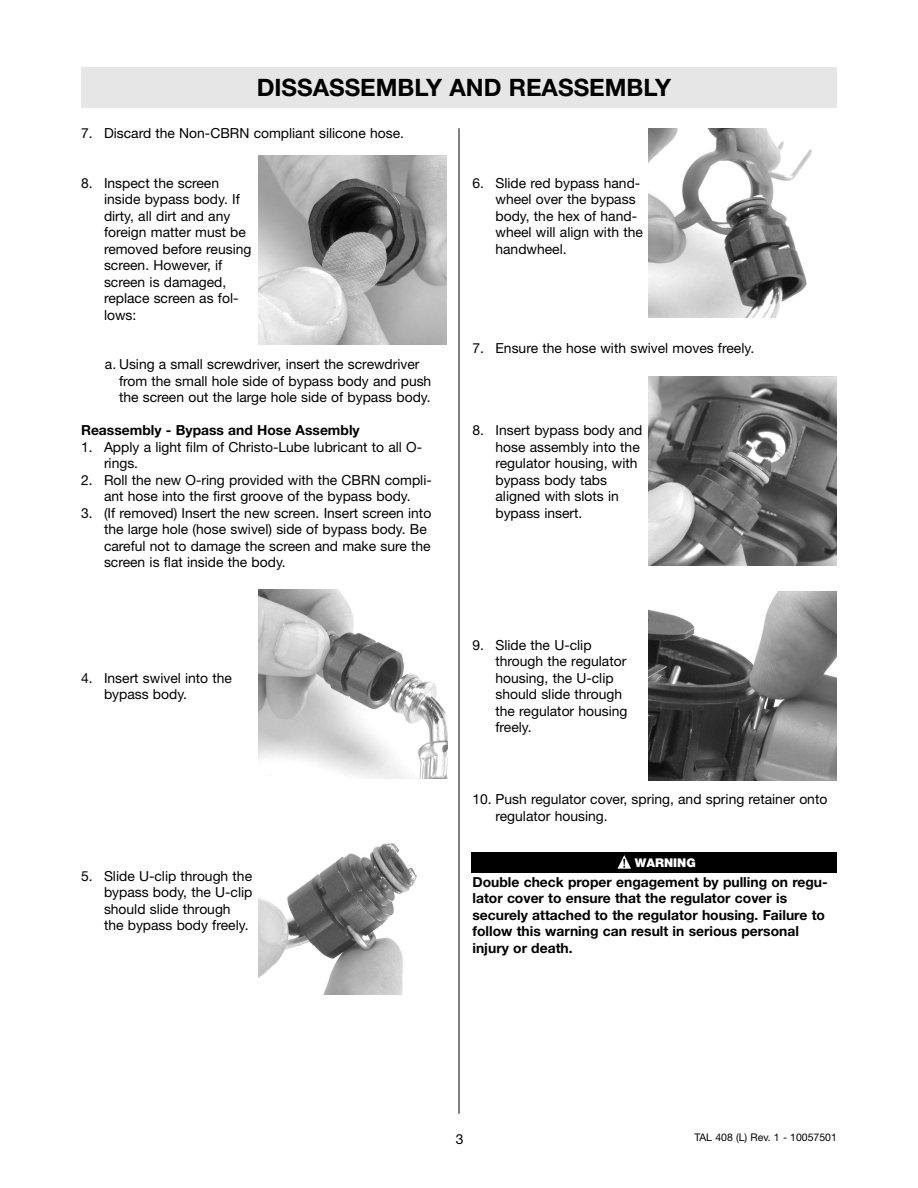
<style>
.page{position:relative;width:918px;height:1188px;background:#fff}
.page>*{position:absolute;margin:0;border:0;box-sizing:border-box;transform-origin:0 0}
.t1{font:700 24px "Helvetica Neue";color:#000}
.t2{font:13.8px/16.5px "Helvetica Neue";color:#000}
.t3{font:700 13.8px/16.5px "Helvetica Neue";color:#000}
.t4{font:900 12px "Helvetica Neue";color:#fff}
.t5{font:10.5px "Helvetica Neue";color:#000}
</style>
<div class="page">
<div style="left:81px;top:68px;width:756px;height:40px;background:#e6e6e6"></div>
<hr style="left:459px;top:128px;width:1px;height:986px;background:#000">
<img style="left:258px;top:155px;width:189px;height:189px">
<img style="left:258px;top:589px;width:189px;height:189px">
<img style="left:258px;top:843px;width:159px;height:151px">
<img style="left:648px;top:128px;width:164px;height:189px">
<img style="left:648px;top:376px;width:189px;height:190px">
<div style="left:472px;top:852px;width:365px;height:20px;background:#000"></div>
<svg style="left:618px;top:855px;width:13px;height:14px"></svg>
<img style="left:648px;top:591px;width:189px;height:189px">
<h1 class="t1" style="left:257px;top:79px;width:416px">DISSASSEMBLY AND REASSEMBLY</h1>
<p class="t2" style="left:81px;top:126px;width:324px">7. Discard the Non-CBRN compliant silicone hose.</p>
<p class="t2" style="left:104px;top:176px;width:149px;text-indent:-23px">8. Inspect the screen inside bypass body. If dirty, all dirt and any foreign matter must be removed before reusing screen. However, if screen is damaged, replace screen as fol&shy;lows:</p>
<p class="t2" style="left:119px;top:357px;width:314px;text-indent:-14px">a. Using a small screwdriver, insert the screwdriver from the small hole side of bypass body and push the screen out the large hole side of bypass body.</p>
<p class="t3" style="left:81px;top:423px;width:280px">Reassembly - Bypass and Hose Assembly</p>
<p class="t2" style="left:104px;top:440px;width:320px;text-indent:-23px">1. Apply a light film of Christo-Lube lubricant to all O&shy;rings.</p>
<p class="t2" style="left:81px;top:473px;width:352px;text-align:center">2. Roll the new O-ring provided with the CBRN compli&shy;ant hose into the first groove of the bypass body.</p>
<p class="t2" style="left:104px;top:506px;width:329px;text-indent:-23px">3. (If removed) Insert the new screen. Insert screen into the large hole (hose swivel) side of bypass body. Be careful not to damage the screen and make sure the screen is flat inside the body.</p>
<p class="t2" style="left:496px;top:176px;width:149px;text-indent:-23px">6. Slide red bypass hand&shy;wheel over the bypass body, the hex of hand&shy;wheel will align with the handwheel.</p>
<p class="t2" style="left:472px;top:341px;width:283px">7. Ensure the hose with swivel moves freely.</p>
<p class="t2" style="left:496px;top:423px;width:148px;text-indent:-23px">8. Insert bypass body and hose assembly into the regulator housing, with bypass body tabs aligned with slots in bypass insert.</p>
<p class="t2" style="left:104px;top:671px;width:130px;text-indent:-23px">4. Insert swivel into the bypass body.</p>
<p class="t2" style="left:104px;top:869px;width:150px;text-indent:-23px">5. Slide U-clip through the bypass body, the U-clip should slide through the bypass body freely.</p>
<p class="t2" style="left:496px;top:638px;width:134px;text-indent:-23px">9. Slide the U-clip through the regulator housing, the U-clip should slide through the regulator housing freely.</p>
<p class="t2" style="left:496px;top:792px;width:333px;text-indent:-23px">10. Push regulator cover, spring, and spring retainer onto regulator housing.</p>
<p class="t4" style="left:635px;top:858px;width:62px">WARNING</p>
<p class="t3" style="left:472px;top:875px;width:357px">Double check proper engagement by pulling on regu&shy;lator cover to ensure that the regulator cover is securely attached to the regulator housing. Failure to follow this warning can result in serious personal injury or death.</p>
<p class="t2" style="left:456px;top:1132px;width:9px">3</p>
<p class="t5" style="left:694px;top:1134px;width:144px">TAL 408 (L) Rev. 1 - 10057501</p>
</div>
